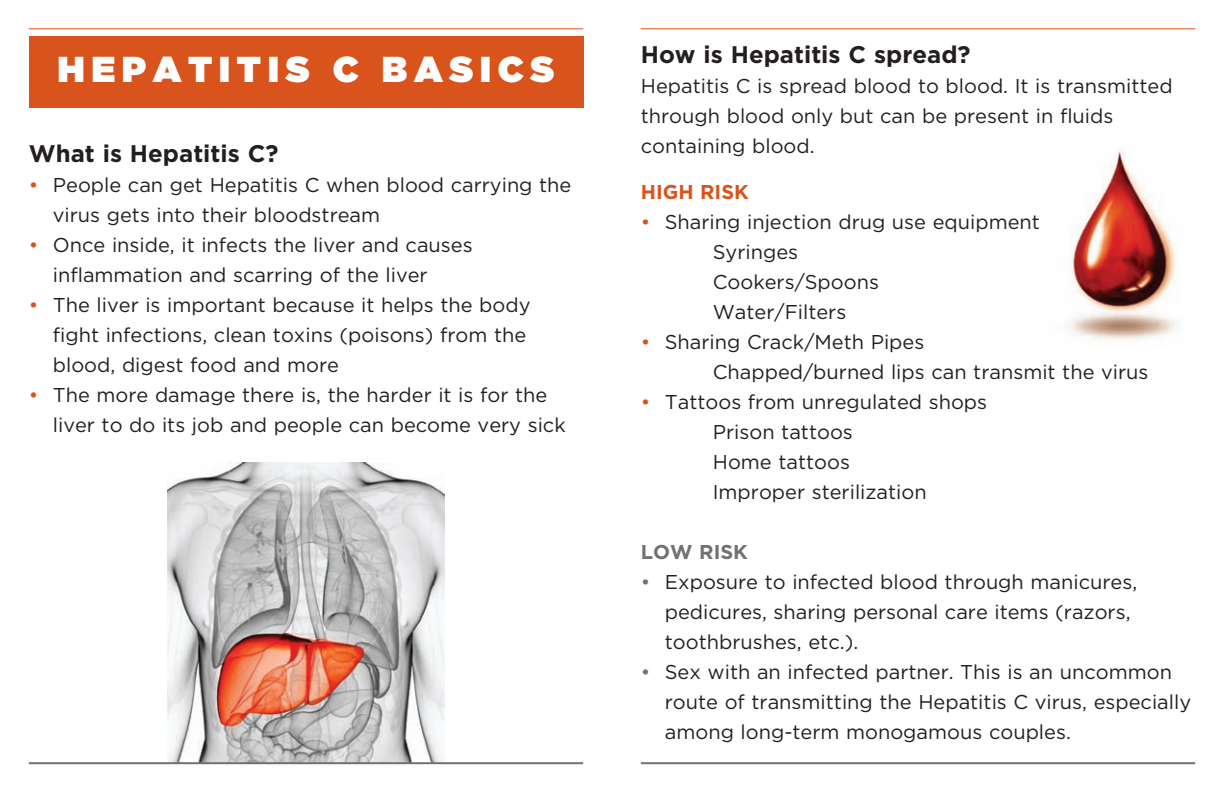
<style>
.page{position:relative;width:1224px;height:792px;background:#fff}
.page>*{position:absolute;margin:0;border:0;box-sizing:border-box;transform-origin:0 0}
.t1{font:36px "Gotham Ultra";letter-spacing:.18em;color:#fff}
.t2{font:700 24px "Gotham";color:#231f20}
.t3{font:20px/30px "Gotham";color:#231f20}
.t4{font:700 20px "Gotham";color:#d9531c}
.t5{font:700 20px "Gotham";color:#717074}
.s1{color:#d9531c}
.s2{color:#717074}
</style>
<div class="page">
<hr style="left:641px;top:28px;width:554px;height:1px;background:#d9531c">
<hr style="left:641px;top:762px;width:554px;height:2px;background:#717074">
<img style="left:1068px;top:149px;width:108px;height:191px">
<img style="left:168px;top:462px;width:276px;height:300px">
<hr style="left:29px;top:28px;width:554px;height:1px;background:#d9531c">
<div style="left:29px;top:36px;width:554px;height:72px;background:#d9531c"></div>
<hr style="left:29px;top:762px;width:554px;height:2px;background:#717074">
<h1 class="t1" style="left:57px;top:49px;width:498px">HEPATITIS C BASICS</h1>
<p class="t2" style="left:29px;top:139px;width:251px">What is Hepatitis C?</p>
<p class="t3" style="left:53px;top:169px;width:520px;text-indent:-24px"><span class="s1">•</span> People can get Hepatitis C when blood carrying the virus gets into their bloodstream</p>
<p class="t3" style="left:53px;top:229px;width:421px;text-indent:-24px"><span class="s1">•</span> Once inside, it infects the liver and causes inflammation and scarring of the liver</p>
<p class="t3" style="left:53px;top:289px;width:479px;text-indent:-24px"><span class="s1">•</span> The liver is important because it helps the body fight infections, clean toxins (poisons) from the blood, digest food and more</p>
<p class="t3" style="left:53px;top:379px;width:514px;text-indent:-24px"><span class="s1">•</span> The more damage there is, the harder it is for the liver to do its job and people can become very sick</p>
<p class="t2" style="left:641px;top:40px;width:331px">How is Hepatitis C spread?</p>
<p class="t3" style="left:641px;top:70px;width:533px">Hepatitis C is spread blood to blood. It is transmitted through blood only but can be present in fluids containing blood.</p>
<p class="t4" style="left:641px;top:180px;width:109px">HIGH RISK</p>
<p class="t3" style="left:713px;top:206px;width:329px;text-indent:-72px"><span class="s1">•</span> Sharing injection drug use equipment<br>Syringes<br>Cookers/Spoons<br>Water/Filters</p>
<p class="t3" style="left:713px;top:326px;width:437px;text-indent:-72px"><span class="s1">•</span> Sharing Crack/Meth Pipes<br>Chapped/burned lips can transmit the virus</p>
<p class="t3" style="left:713px;top:386px;width:276px;text-indent:-72px"><span class="s1">•</span> Tattoos from unregulated shops<br>Prison tattoos<br>Home tattoos<br>Improper sterilization</p>
<p class="t5" style="left:641px;top:540px;width:108px">LOW RISK</p>
<p class="t3" style="left:665px;top:566px;width:474px;text-indent:-24px"><span class="s2">•</span> Exposure to infected blood through manicures, pedicures, sharing personal care items (razors, toothbrushes, etc.).</p>
<p class="t3" style="left:665px;top:656px;width:528px;text-indent:-24px"><span class="s2">•</span> Sex with an infected partner. This is an uncommon route of transmitting the Hepatitis C virus, especially among long-term monogamous couples.</p>
</div>
